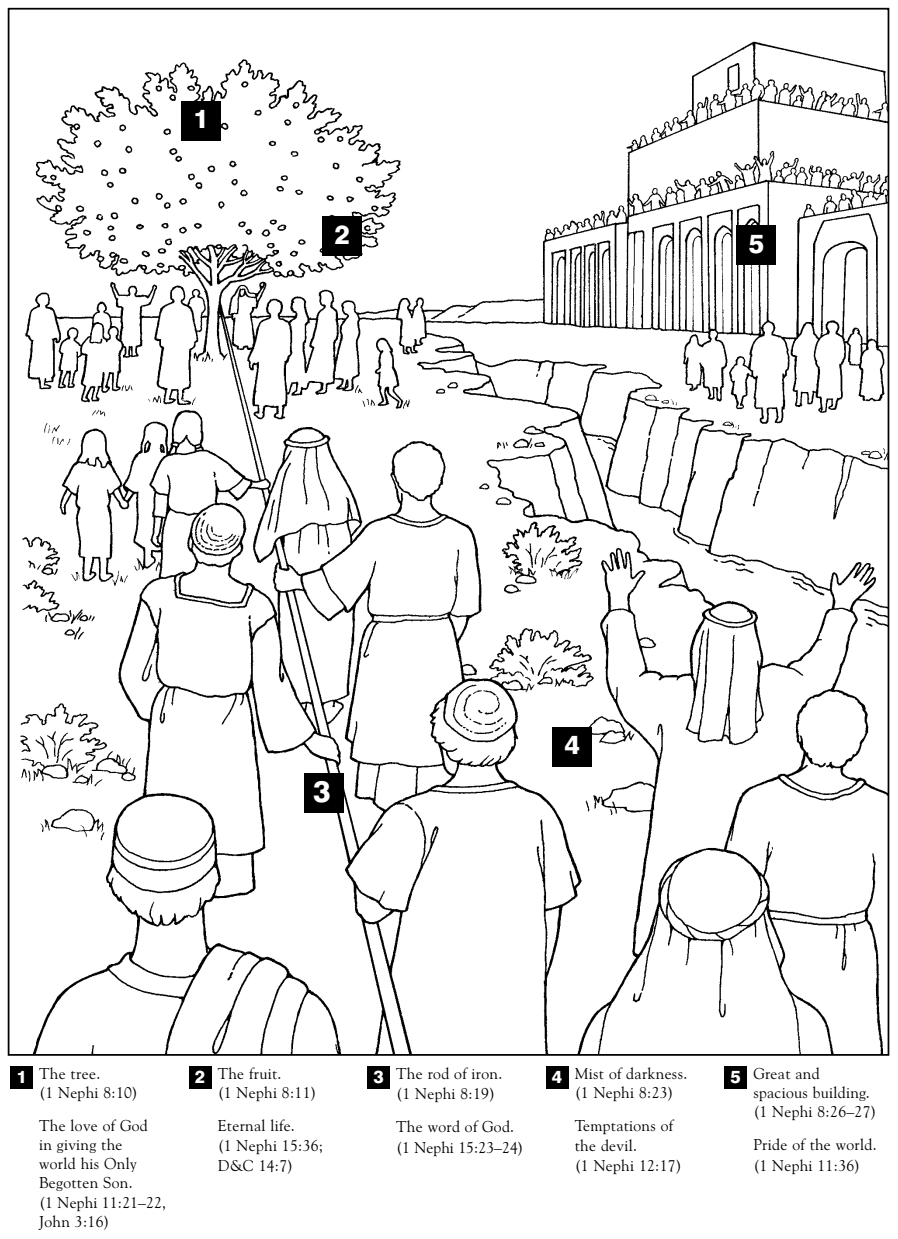
<style>
.page{position:relative;width:898px;height:1239px;background:#fff}
.page>*{position:absolute;margin:0;border:0;box-sizing:border-box;transform-origin:0 0}
.t1{font:800 29.75px "Swiss 721 BT";color:#fff}
.t2{font:800 26.25px "Swiss 721 BT";color:#fff}
.t3{font:800 17.5px "Swiss 721 BT";color:#fff}
.t4{font:15.75px/19.2px "Goudy Old Style BT";letter-spacing:.02em;color:#000}
</style>
<div class="page">
<img style="left:20px;top:41px;width:866px;height:1012px">
<div style="left:304px;top:773px;width:39px;height:40px;background:#000"></div>
<div style="left:553px;top:727px;width:39px;height:39px;background:#000"></div>
<div style="left:737px;top:226px;width:39px;height:39px;background:#000"></div>
<div style="left:323px;top:217px;width:39px;height:39px;background:#000"></div>
<div style="left:181px;top:101px;width:40px;height:40px;background:#000"></div>
<div style="left:724px;top:1067px;width:23px;height:22px;background:#000"></div>
<div style="left:546px;top:1067px;width:22px;height:22px;background:#000"></div>
<div style="left:367px;top:1067px;width:23px;height:22px;background:#000"></div>
<div style="left:189px;top:1067px;width:22px;height:22px;background:#000"></div>
<div style="left:10px;top:1067px;width:23px;height:22px;background:#000"></div>
<p class="t2" style="left:193px;top:109px;width:17px">1</p>
<p class="t2" style="left:335px;top:224px;width:17px">2</p>
<p class="t2" style="left:749px;top:233px;width:17px">5</p>
<p class="t1" style="left:313px;top:780px;width:19px">3</p>
<p class="t2" style="left:565px;top:735px;width:17px">4</p>
<p class="t4" style="left:396px;top:1064px;width:107px;line-height:20.8px">The rod of iron. (1 Nephi 8:19)</p>
<p class="t4" style="left:396px;top:1118px;width:129px;line-height:20.8px">The word of God. (1 Nephi 15:23–24)</p>
<p class="t4" style="left:575px;top:1065px;width:114px">Mist of darkness. (1 Nephi 8:23)</p>
<p class="t4" style="left:575px;top:1116px;width:100px;line-height:20.8px">Temptations of the devil.</p>
<p class="t4" style="left:575px;top:1157px;width:109px">(1 Nephi 12:17)</p>
<p class="t4" style="left:218px;top:1065px;width:100px">The fruit.<br>(1 Nephi 8:11)</p>
<p class="t4" style="left:218px;top:1116px;width:107px;line-height:20.8px">Eternal life.<br>(1 Nephi 15:36;</p>
<p class="t4" style="left:218px;top:1157px;width:77px">D&amp;C 14:7)</p>
<p class="t4" style="left:39px;top:1065px;width:100px">The tree.<br>(1 Nephi 8:10)</p>
<p class="t4" style="left:39px;top:1117px;width:128px">The love of God<br>in giving the<br>world his Only<br>Begotten Son.<br>(1 Nephi 11:21–22,<br>John 3:16)</p>
<p class="t3" style="left:16px;top:1070px;width:12px">1</p>
<p class="t3" style="left:195px;top:1070px;width:12px">2</p>
<p class="t3" style="left:373px;top:1070px;width:12px">3</p>
<p class="t3" style="left:552px;top:1070px;width:12px">4</p>
<p class="t3" style="left:730px;top:1070px;width:12px">5</p>
<p class="t4" style="left:753px;top:1065px;width:125px">Great and spacious building. (1 Nephi 8:26–27)</p>
<p class="t4" style="left:753px;top:1135px;width:125px;line-height:20.8px">Pride of the world. (1 Nephi 11:36)</p>
</div>
